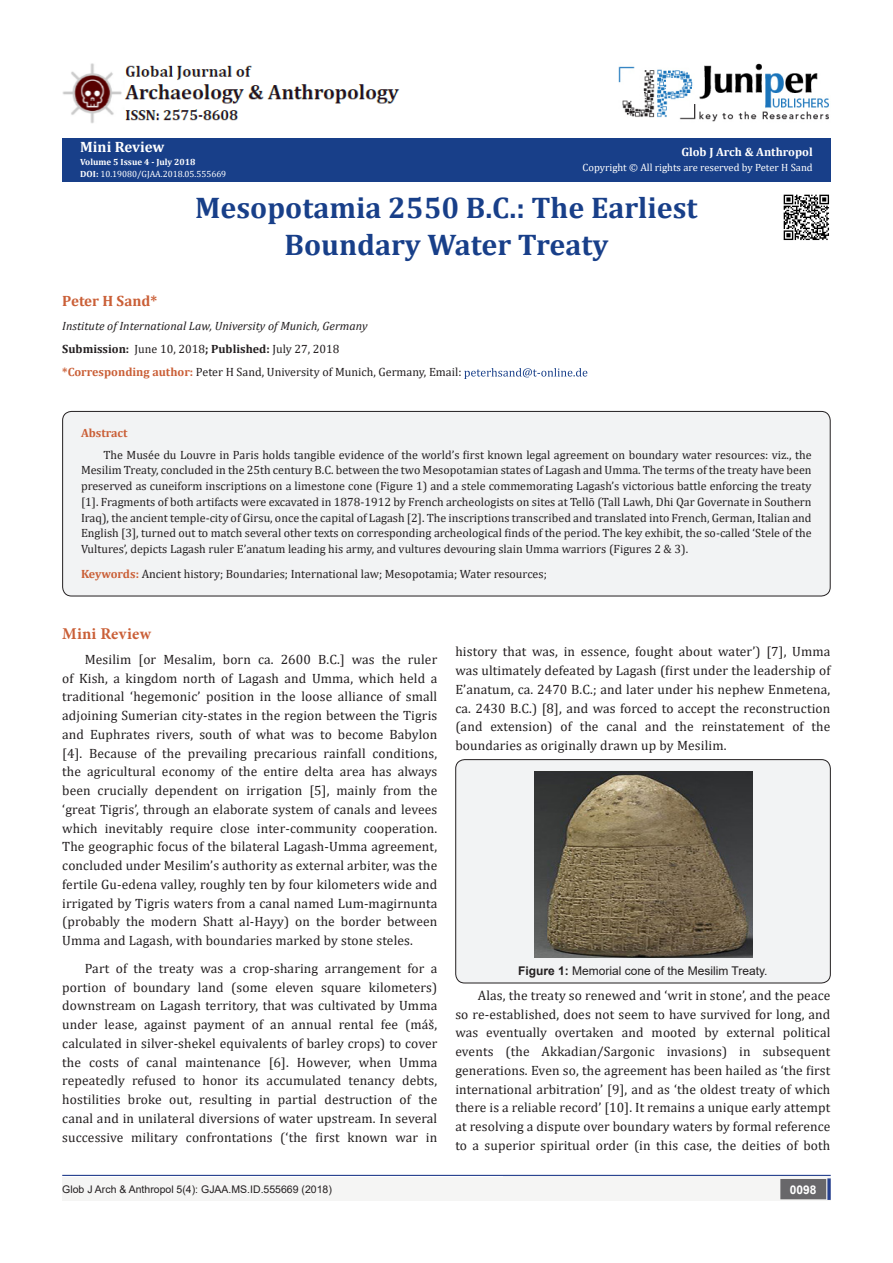
<style>
.page{position:relative;width:893px;height:1263px;background:#fff}
.page>*{position:absolute;margin:0;border:0;box-sizing:border-box;transform-origin:0 0}
.t1{font:700 30px "Cambria";color:#183f89}
.t2{font:700 16.5px "Minion Pro";letter-spacing:.015em;color:#ca5f37}
.t3{font:700 15px "Cambria";color:#ca5f37}
.t4{font:700 15px "Cambria";color:#fff}
.t5{font:13.5px/18.8px "Cambria";letter-spacing:.01em;color:#231f20;text-align:justify}
.t6{font:12px/15.8px "Cambria";color:#231f20;text-align:justify}
.t7{font:italic 12px "Cambria";color:#231f20}
.t8{font:700 12px "Cambria";color:#231f20}
.t9{font:12px "Arial";color:#231f20}
.t10{font:700 12px "Cambria";color:#fff}
.t11{font:700 12px "Cambria";color:#ca5f37}
.t12{font:700 12px "Arial";color:#fff}
.t13{font:10.5px "Arial";color:#231f20}
.t14{font:10.5px "Cambria";color:#fff}
.t15{font:9px "Cambria";color:#fff}
.t16{font:700 9px "Cambria";color:#fff}
.s1{font-weight:700}
.s2{font-weight:400}
.s3{font-weight:700;color:#ca5f37}
</style>
<div class="page">
<div style="left:62px;top:139px;width:769px;height:43px;background:#183f89"></div>
<svg style="left:464px;top:368px;width:123px;height:11px"></svg>
<div style="left:456px;top:760px;width:374px;height:223px;background:#f2f3f4;border-radius:9px"></div>
<div style="left:455px;top:759px;width:376px;height:224px;border:1px solid #231f20;border-radius:9px"></div>
<img style="left:534px;top:771px;width:219px;height:186px">
<div style="left:62px;top:1177px;width:494px;height:24px;background:#f5f5f4"></div>
<div style="left:503px;top:1176px;width:328px;height:25px;background:#f5f5f4"></div>
<svg style="left:827px;top:1178px;width:4px;height:22px"></svg>
<div style="left:781px;top:1180px;width:44px;height:18px;background:#68676a"></div>
<div style="left:780px;top:1179px;width:46px;height:20px;border:2px solid #68676a"></div>
<hr style="left:62px;top:1175px;width:769px;height:1px;background:#253f8e">
<img style="left:618px;top:63px;width:211px;height:59px">
<img style="left:62px;top:63px;width:338px;height:60px">
<div style="left:63px;top:411px;width:767px;height:185px;background:#f2f3f4;border-radius:9px"></div>
<div style="left:62px;top:411px;width:769px;height:185px;border:1px solid #231f20;border-radius:9px"></div>
<img style="left:783px;top:194px;width:47px;height:47px">
<p class="t4" style="left:80px;top:137px;width:86px">Mini Review</p>
<p class="t16" style="left:80px;top:155px;width:117px">Volume 5 Issue 4 - July 2018</p>
<p class="t15" style="left:80px;top:169px;width:148px"><span class="s1">DOI:</span> 10.19080/GJAA.2018.05.555669</p>
<p class="t10" style="left:681px;top:143px;width:133px">Glob J Arch &amp; Anthropol</p>
<p class="t14" style="left:583px;top:162px;width:232px">Copyright © All rights are reserved by Peter H Sand</p>
<p class="t1" style="left:195px;top:186px;width:504px">Mesopotamia 2550 B.C.: The Earliest</p>
<p class="t1" style="left:285px;top:224px;width:325px">Boundary Water Treaty</p>
<p class="t3" style="left:62px;top:291px;width:97px">Peter H Sand*</p>
<p class="t7" style="left:62px;top:317px;width:307px">Institute of International Law, University of Munich, Germany</p>
<p class="t8" style="left:62px;top:340px;width:279px">Submission: <span class="s2">June 10, 2018</span>; Published: <span class="s2">July 27, 2018</span></p>
<p class="t6" style="left:62px;top:364px;width:401px"><span class="s3">*Corresponding author:</span> Peter H Sand, University of Munich, Germany, Email:</p>
<p class="t11" style="left:81px;top:424px;width:48px">Abstract</p>
<p class="t6" style="left:81px;top:447px;width:732px;text-indent:22px">The Musée du Louvre in Paris holds tangible evidence of the world’s first known legal agreement on boundary water resources: viz., the Mesilim Treaty, concluded in the 25th century B.C. between the two Mesopotamian states of Lagash and Umma. The terms of the treaty have been preserved as cuneiform inscriptions on a limestone cone (Figure 1) and a stele commemorating Lagash’s victorious battle enforcing the treaty [1]. Fragments of both artifacts were excavated in 1878-1912 by French archeologists on sites at Tellō (Tall Lawh, Dhi Qar Governate in Southern Iraq), the ancient temple-city of Girsu, once the capital of Lagash [2]. The inscriptions transcribed and translated into French, German, Italian and English [3], turned out to match several other texts on corresponding archeological finds of the period. The key exhibit, the so-called ‘Stele of the Vultures’, depicts Lagash ruler E’anatum leading his army, and vultures devouring slain Umma warriors (Figures 2 &amp; 3).</p>
<p class="t6" style="left:81px;top:566px;width:467px"><span class="s3">Keywords:</span> Ancient history; Boundaries; International law; Mesopotamia; Water resources;</p>
<p class="t2" style="left:62px;top:622px;width:90px">Mini Review</p>
<p class="t5" style="left:62px;top:650px;width:377px;text-indent:22px">Mesilim [or Mesalim, born ca. 2600 B.C.] was the ruler of Kish, a kingdom north of Lagash and Umma, which held a traditional ‘hegemonic’ position in the loose alliance of small adjoining Sumerian city-states in the region between the Tigris and Euphrates rivers, south of what was to become Babylon [4]. Because of the prevailing precarious rainfall conditions, the agricultural economy of the entire delta area has always been crucially dependent on irrigation [5], mainly from the ‘great Tigris’, through an elaborate system of canals and levees which inevitably require close inter-community cooperation.<br>The geographic focus of the bilateral Lagash-Umma agreement, concluded under Mesilim’s authority as external arbiter, was the fertile Gu-edena valley, roughly ten by four kilometers wide and irrigated by Tigris waters from a canal named Lum-magirnunta (probably the modern Shatt al-Hayy) on the border between Umma and Lagash, with boundaries marked by stone steles.</p>
<p class="t5" style="left:62px;top:959px;width:377px;text-indent:22px">Part of the treaty was a crop-sharing arrangement for a portion of boundary land (some eleven square kilometers) downstream on Lagash territory, that was cultivated by Umma under lease, against payment of an annual rental fee (máš, calculated in silver-shekel equivalents of barley crops) to cover the costs of canal maintenance [6]. However, when Umma repeatedly refused to honor its accumulated tenancy debts, hostilities broke out, resulting in partial destruction of the canal and in unilateral diversions of water upstream. In several successive military confrontations (‘the first known war in</p>
<p class="t5" style="left:455px;top:642px;width:377px">history that was, in essence, fought about water’) [7], Umma was ultimately defeated by Lagash (first under the leadership of E’anatum, ca. 2470 B.C.; and later under his nephew Enmetena, ca. 2430 B.C.) [8], and was forced to accept the reconstruction (and extension) of the canal and the reinstatement of the boundaries as originally drawn up by Mesilim.</p>
<p class="t9" style="left:518px;top:962px;width:251px"><span class="s1">Figure 1:</span> Memorial cone of the Mesilim Treaty.</p>
<p class="t5" style="left:455px;top:986px;width:377px;text-indent:22px">Alas, the treaty so renewed and ‘writ in stone’, and the peace so re-established, does not seem to have survived for long, and was eventually overtaken and mooted by external political events (the Akkadian/Sargonic invasions) in subsequent generations. Even so, the agreement has been hailed as ‘the first international arbitration’ [9], and as ‘the oldest treaty of which there is a reliable record’ [10]. It remains a unique early attempt at resolving a dispute over boundary waters by formal reference to a superior spiritual order (in this case, the deities of both</p>
<p class="t13" style="left:62px;top:1182px;width:271px">Glob J Arch &amp; Anthropol 5(4): GJAA.MS.ID.555669 (2018)</p>
<p class="t12" style="left:790px;top:1181px;width:28px">0098</p>
</div>
